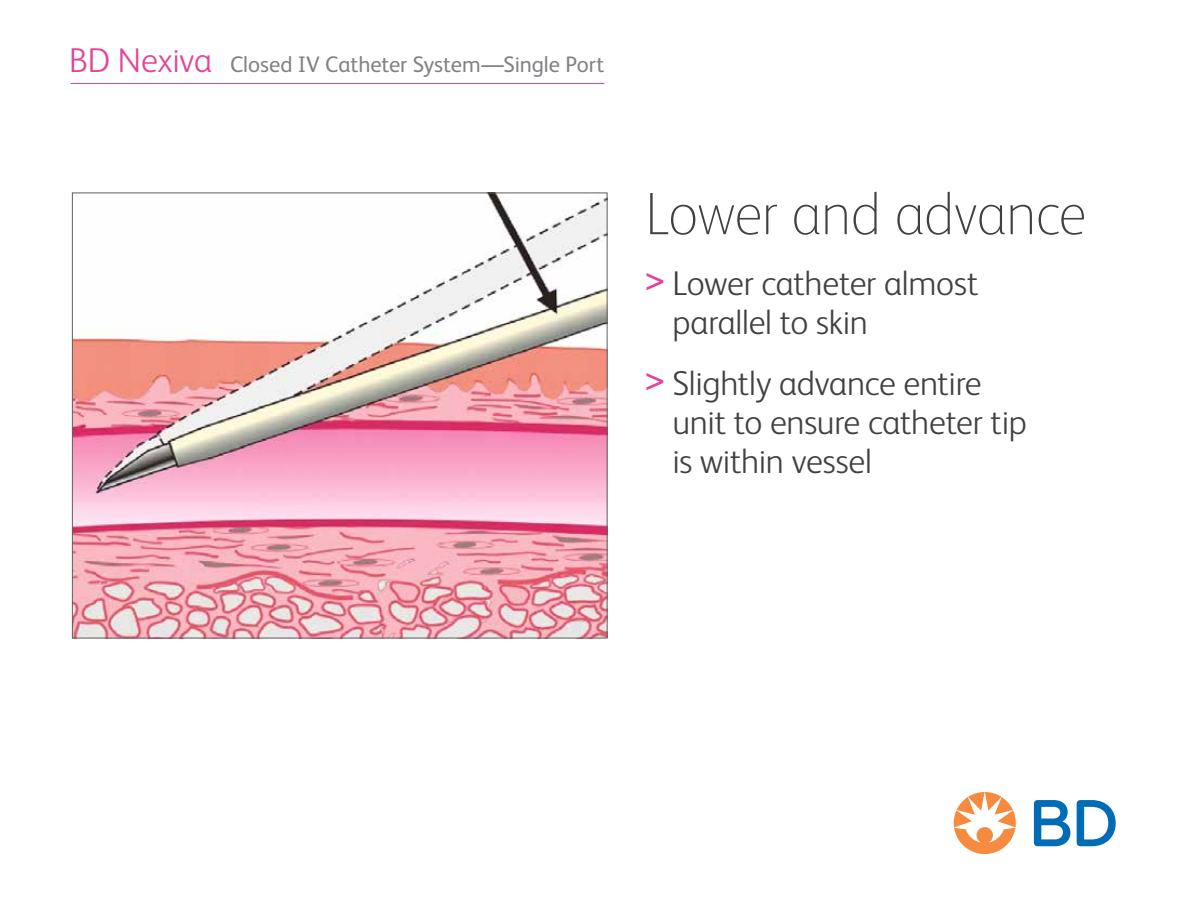
<style>
.page{position:relative;width:1188px;height:918px;background:#fff}
.page>*{position:absolute;margin:0;border:0;box-sizing:border-box;transform-origin:0 0}
.t1{font:100 60px "FS Albert Pro";letter-spacing:-.015em;color:#414042}
.t2{font:300 34.5px/39px "FS Albert Pro";letter-spacing:-.01em;color:#414042}
.t3{font:22.5px "FS Albert Pro";letter-spacing:-.005em;color:#808285}
.s1{font-weight:300;font-size:34.5px;color:#e44398}
.s2{font-family:"Frutiger";font-weight:400;font-size:33px;color:#e44398}
</style>
<div class="page">
<hr style="left:70px;top:83px;width:534px;height:1px;background:#e44398">
<svg style="left:1034px;top:800px;width:82px;height:46px"></svg>
<svg style="left:954px;top:792px;width:62px;height:62px"></svg>
<img style="left:74px;top:195px;width:532px;height:441px">
<p class="t3" style="left:69px;top:48px;width:537px"><span class="s1">BD Nexiva</span> Closed IV Catheter System—Single Port</p>
<h1 class="t1" style="left:645px;top:174px;width:443px">Lower and advance</h1>
<p class="t2" style="left:672px;top:262px;width:308px;text-indent:-27px"><span class="s2">&gt;</span> Lower catheter almost parallel to skin</p>
<p class="t2" style="left:672px;top:361px;width:356px;text-indent:-27px"><span class="s2">&gt;</span> Slightly advance entire unit to ensure catheter tip is within vessel</p>
</div>
